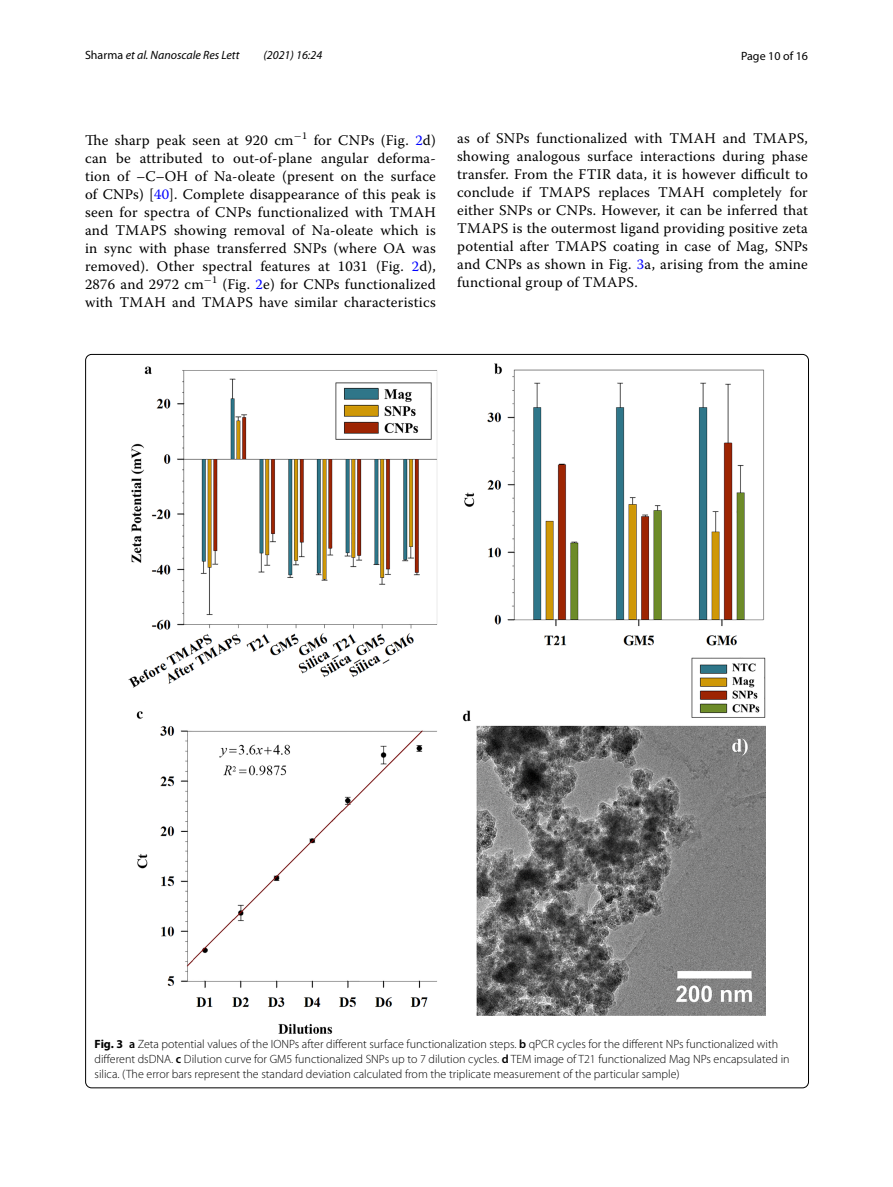
<style>
.page{position:relative;width:893px;height:1187px;background:#fff}
.page>*{position:absolute;margin:0;border:0;box-sizing:border-box;transform-origin:0 0}
.t1{font:14.7px/18px "Warnock Pro";letter-spacing:.015em;color:#000;text-align:justify}
.t2{font:300 12px/15px "Myriad Pro";color:#000}
.t3{font:italic 12px "Myriad Pro";color:#000}
.t4{font:12px "Myriad Pro";color:#000}
.s1{font-style:normal}
.s2{color:#00f}
.s3{font-weight:700}
.s4{font-weight:600}
</style>
<div class="page">
<img style="left:128px;top:363px;width:638px;height:670px">
<p class="t3" style="left:85px;top:48px;width:156px"><span class="s1">Sharma</span> et al. Nanoscale Res Lett</p>
<p class="t3" style="left:263px;top:48px;width:60px">(2021) 16:24</p>
<p class="t4" style="left:741px;top:48px;width:68px">Page 10 of 16</p>
<p class="t1" style="left:85px;top:131px;width:352px">The sharp peak seen at 920 cm<sup>−</sup><sup>1</sup> for CNPs (Fig. <span class="s2">2</span>d) can be attributed to out-of-plane angular deforma&shy;tion of –C–OH of Na-oleate (present on the surface of CNPs) [<span class="s2">40</span>]. Complete disappearance of this peak is seen for spectra of CNPs functionalized with TMAH and TMAPS showing removal of Na-oleate which is in sync with phase transferred SNPs (where OA was removed). Other spectral features at 1031 (Fig. <span class="s2">2</span>d), 2876 and 2972 cm<sup>−</sup><sup>1</sup> (Fig. <span class="s2">2</span>e) for CNPs functionalized with TMAH and TMAPS have similar characteristics</p>
<p class="t1" style="left:457px;top:128px;width:352px">as of SNPs functionalized with TMAH and TMAPS, showing analogous surface interactions during phase transfer. From the FTIR data, it is however difficult to conclude if TMAPS replaces TMAH completely for either SNPs or CNPs. However, it can be inferred that TMAPS is the outermost ligand providing positive zeta potential after TMAPS coating in case of Mag, SNPs and CNPs as shown in Fig. <span class="s2">3</span>a, arising from the amine functional group of TMAPS.</p>
<p class="t2" style="left:95px;top:1036px;width:696px"><span class="s3">Fig. 3</span> <span class="s4">a</span> Zeta potential values of the IONPs after different surface functionalization steps. <span class="s4">b</span> qPCR cycles for the different NPs functionalized with different dsDNA. <span class="s4">c</span> Dilution curve for GM5 functionalized SNPs up to 7 dilution cycles. <span class="s4">d</span> TEM image of T21 functionalized Mag NPs encapsulated in silica. (The error bars represent the standard deviation calculated from the triplicate measurement of the particular sample)</p>
</div>
